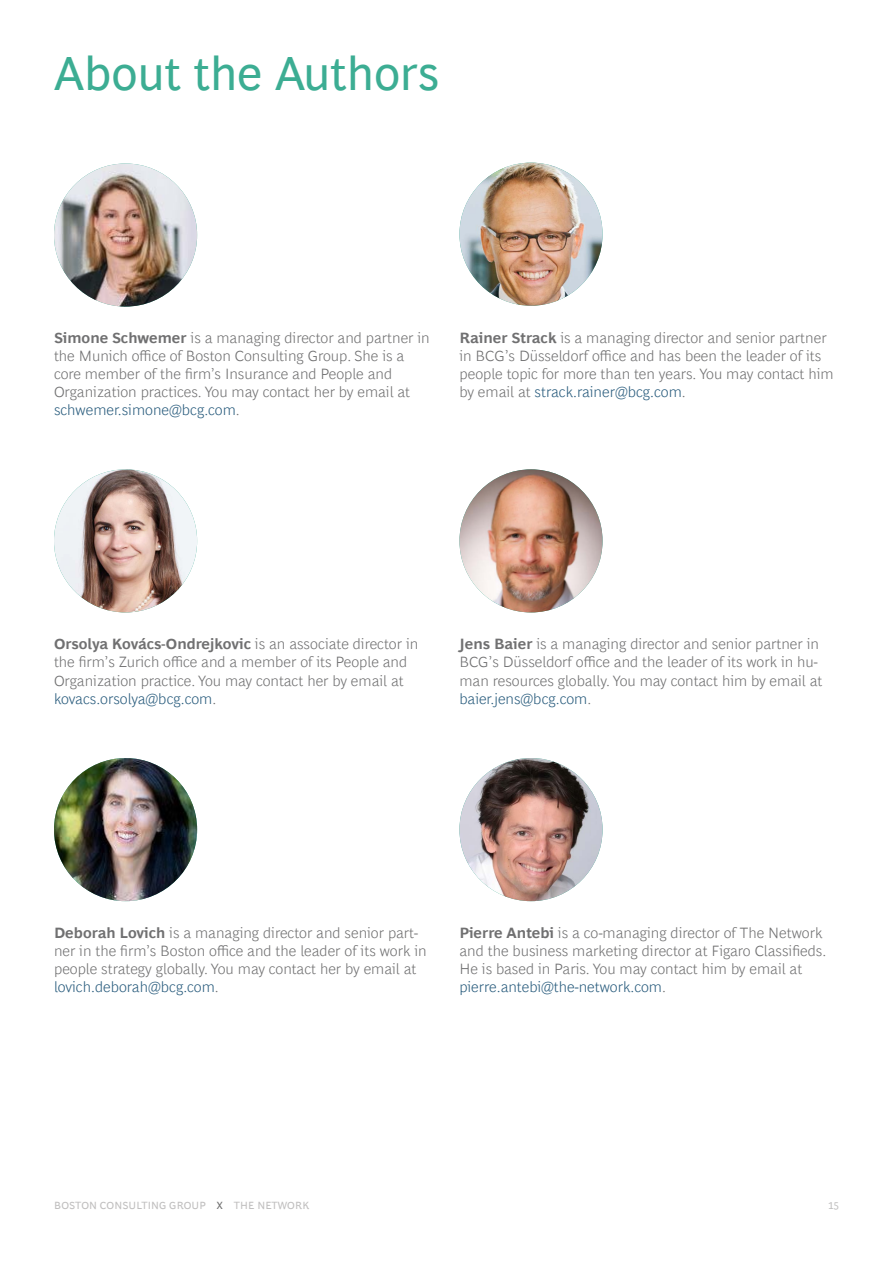
<style>
.page{position:relative;width:893px;height:1263px;background:#fff}
.page>*{position:absolute;margin:0;border:0;box-sizing:border-box;transform-origin:0 0}
.t1{font:48px "Henderson BCG Sans";color:#3cad93}
.t2{font:300 15px/18px "Henderson BCG Sans";color:#707071}
.t3{font:10.5px "Henderson BCG Sans";letter-spacing:.01em;color:#c0bfbf}
.s1{font-weight:700}
.s2{color:#295c7d}
.s3{color:#707070}
</style>
<div class="page">
<img style="left:54px;top:163px;width:143px;height:144px;border-radius:72px">
<img style="left:54px;top:469px;width:143px;height:143px;border-radius:72px">
<img style="left:54px;top:758px;width:143px;height:143px;border-radius:72px">
<img style="left:459px;top:163px;width:144px;height:143px;border-radius:72px">
<img style="left:459px;top:469px;width:144px;height:143px;border-radius:72px">
<img style="left:459px;top:758px;width:144px;height:143px;border-radius:72px">
<h1 class="t1" style="left:54px;top:38px;width:387px">About the Authors</h1>
<p class="t2" style="left:54px;top:327px;width:377px"><span class="s1">Simone Schwemer</span> is a managing director and partner in the Munich office of Boston Consulting Group. She is a core member of the firm’s Insurance and People and Organization practices. You may contact her by email at <span class="s2">schwemer.simone@bcg.com</span>.</p>
<p class="t2" style="left:459px;top:327px;width:376px"><span class="s1">Rainer Strack</span> is a managing director and senior partner in BCG’s Düsseldorf office and has been the leader of its people topic for more than ten years. You may contact him by email at <span class="s2">strack.rainer@bcg.com</span>.</p>
<p class="t2" style="left:54px;top:634px;width:366px"><span class="s1">Orsolya Kovács-Ondrejkovic</span> is an associate director in the firm’s Zurich office and a member of its People and Organization practice. You may contact her by email at <span class="s2">kovacs.orsolya@bcg.com</span>.</p>
<p class="t2" style="left:459px;top:634px;width:364px"><span class="s1">Jens Baier</span> is a managing director and senior partner in BCG’s Düsseldorf office and the leader of its work in hu&shy;man resources globally. You may contact him by email at <span class="s2">baier.jens@bcg.com</span>.</p>
<p class="t2" style="left:54px;top:923px;width:374px"><span class="s1">Deborah Lovich</span> is a managing director and senior part&shy;ner in the firm’s Boston office and the leader of its work in people strategy globally. You may contact her by email at <span class="s2">lovich.deborah@bcg.com</span>.</p>
<p class="t2" style="left:459px;top:923px;width:368px"><span class="s1">Pierre Antebi</span> is a co-managing director of The Network and the business marketing director at Figaro Classifieds.<br>He is based in Paris. You may contact him by email at <span class="s2">pierre.antebi@the-network.com</span>.</p>
<p class="t3" style="left:54px;top:1197px;width:257px">BOSTON CONSULTING GROUP <span class="s3">X</span> THE NETWORK</p>
<p class="t3" style="left:828px;top:1197px;width:12px">15</p>
</div>
